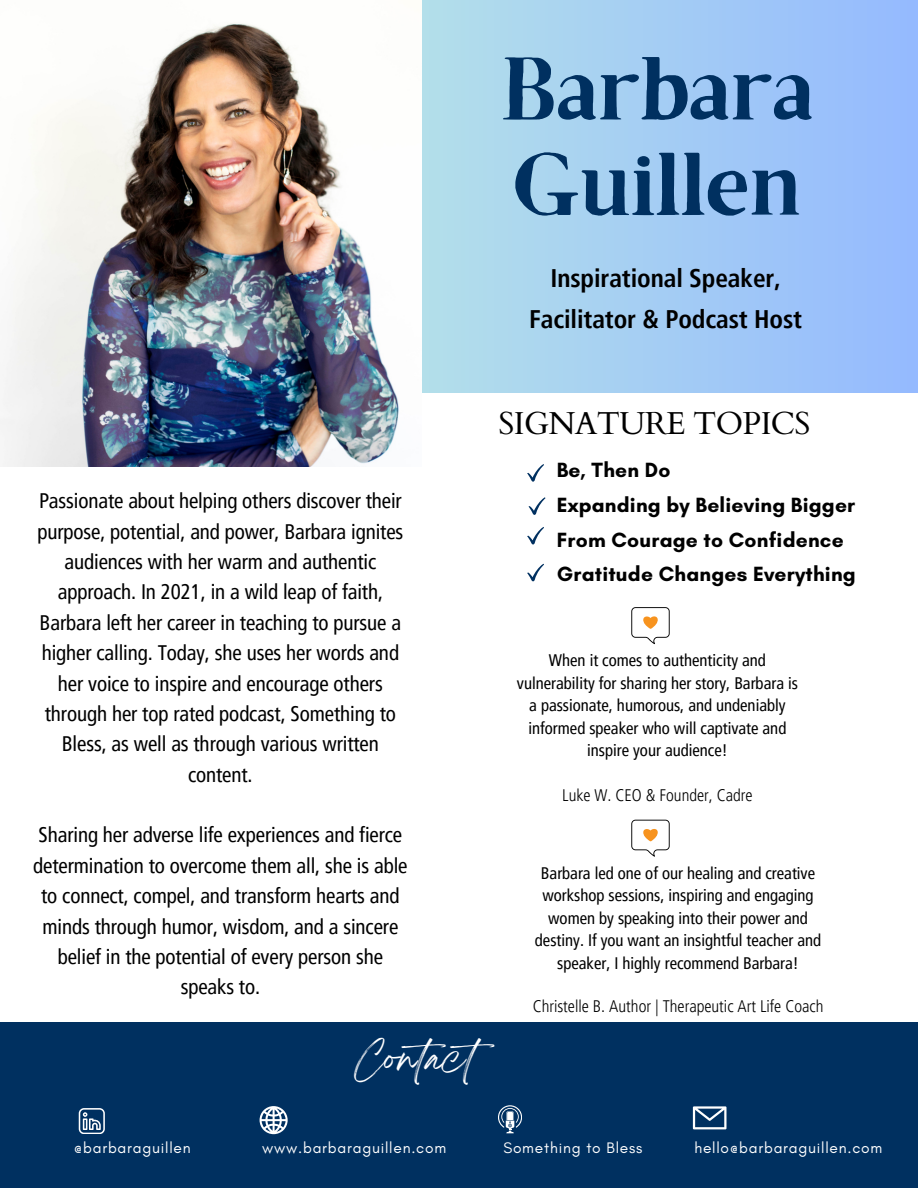
<style>
.page{position:relative;width:918px;height:1188px;background:#fff}
.page>*{position:absolute;margin:0;border:0;box-sizing:border-box;transform-origin:0 0}
.t1{font:88.8px/95.7px "Brixton TC";letter-spacing:-.015em;color:#003060}
.t2{font:31.8px "Cardo";letter-spacing:-.02em;color:#000}
.t3{font:31.5px "Breathing";color:#fff}
.t4{font:700 condensed 25.35px/40.5px "Frutiger LT Pro";letter-spacing:-.005em;color:#000;text-align:center}
.t5{font:condensed 21px/30.3px "Frutiger LT Pro";letter-spacing:-.005em;color:#000;text-align:center}
.t6{font:700 21px "Glacial Indifference";letter-spacing:.01em;color:#000}
.t7{font:condensed 16.65px/22.5px "Frutiger LT Pro";color:#000;text-align:center}
.t8{font:300 condensed 16.65px "Frutiger LT Pro";color:#000}
.t9{font:15.45px "Glacial Indifference";letter-spacing:.05em;color:#fff}
</style>
<div class="page">
<svg style="left:422px;top:0;width:496px;height:393px;background:#a4ccf3"></svg>
<img style="left:0;top:23px;width:399px;height:444px">
<div style="left:0;top:1023px;width:918px;height:165px;background:#003060"></div>
<svg style="left:260px;top:1106px;width:28px;height:28px"></svg>
<svg style="left:498px;top:1105px;width:24px;height:28px"></svg>
<svg style="left:693px;top:1106px;width:34px;height:23px"></svg>
<svg style="left:527px;top:464px;width:17px;height:18px"></svg>
<svg style="left:528px;top:497px;width:17px;height:18px"></svg>
<svg style="left:527px;top:527px;width:17px;height:17px"></svg>
<svg style="left:527px;top:564px;width:17px;height:17px"></svg>
<svg style="left:79px;top:1108px;width:26px;height:26px"></svg>
<svg style="left:631px;top:607px;width:39px;height:37px"></svg>
<svg style="left:631px;top:820px;width:39px;height:37px"></svg>
<h1 class="t1" style="left:500px;top:51px;width:316px">Barbara<br>Guillen</h1>
<p class="t4" style="left:529px;top:258px;width:274px">Inspirational Speaker,<br>Facilitator &amp; Podcast Host</p>
<h6 class="t5" style="left:37px;top:486px;width:367px">Passionate about helping others discover their purpose, potential, and power, Barbara ignites audiences with her warm and authentic approach. In 2021, in a wild leap of faith, Barbara left her career in teaching to pursue a higher calling. Today, she uses her words and her voice to inspire and encourage others through her top rated podcast, Something to Bless, as well as through various written content.</h6>
<h6 class="t5" style="left:33px;top:820px;width:376px">Sharing her adverse life experiences and fierce determination to overcome them all, she is able to connect, compel, and transform hearts and minds through humor, wisdom, and a sincere belief in the potential of every person she speaks to.</h6>
<p class="t2" style="left:499px;top:403px;width:313px">SIGNATURE TOPICS</p>
<h5 class="t6" style="left:557px;top:457px;width:115px">Be, Then Do</h5>
<p class="t6" style="left:557px;top:492px;width:300px">Expanding by Believing Bigger</p>
<h5 class="t6" style="left:557px;top:527px;width:288px">From Courage to Confidence</h5>
<p class="t6" style="left:557px;top:561px;width:301px">Gratitude Changes Everything</p>
<p class="t7" style="left:517px;top:649px;width:282px">When it comes to authenticity and vulnerability for sharing her story, Barbara is a passionate, humorous, and undeniably informed speaker who will captivate and inspire your audience!</p>
<p class="t8" style="left:562px;top:785px;width:192px">Luke W. CEO &amp; Founder, Cadre</p>
<p class="t7" style="left:535px;top:862px;width:288px">Barbara led one of our healing and creative workshop sessions, inspiring and engaging women by speaking into their power and destiny. If you want an insightful teacher and speaker, I highly recommend Barbara!</p>
<p class="t8" style="left:533px;top:996px;width:292px">Christelle B. Author | Therapeutic Art Life Coach</p>
<h5 class="t3" style="left:355px;top:1048px;width:156px">Contact</h5>
<h4 class="t9" style="left:74px;top:1138px;width:118px">@barbaraguillen</h4>
<h2 class="t9" style="left:262px;top:1138px;width:186px">www.barbaraguillen.com</h2>
<h5 class="t9" style="left:503px;top:1138px;width:141px">Something to Bless</h5>
<p class="t9" style="left:694px;top:1138px;width:190px">hello@barbaraguillen.com</p>
</div>
